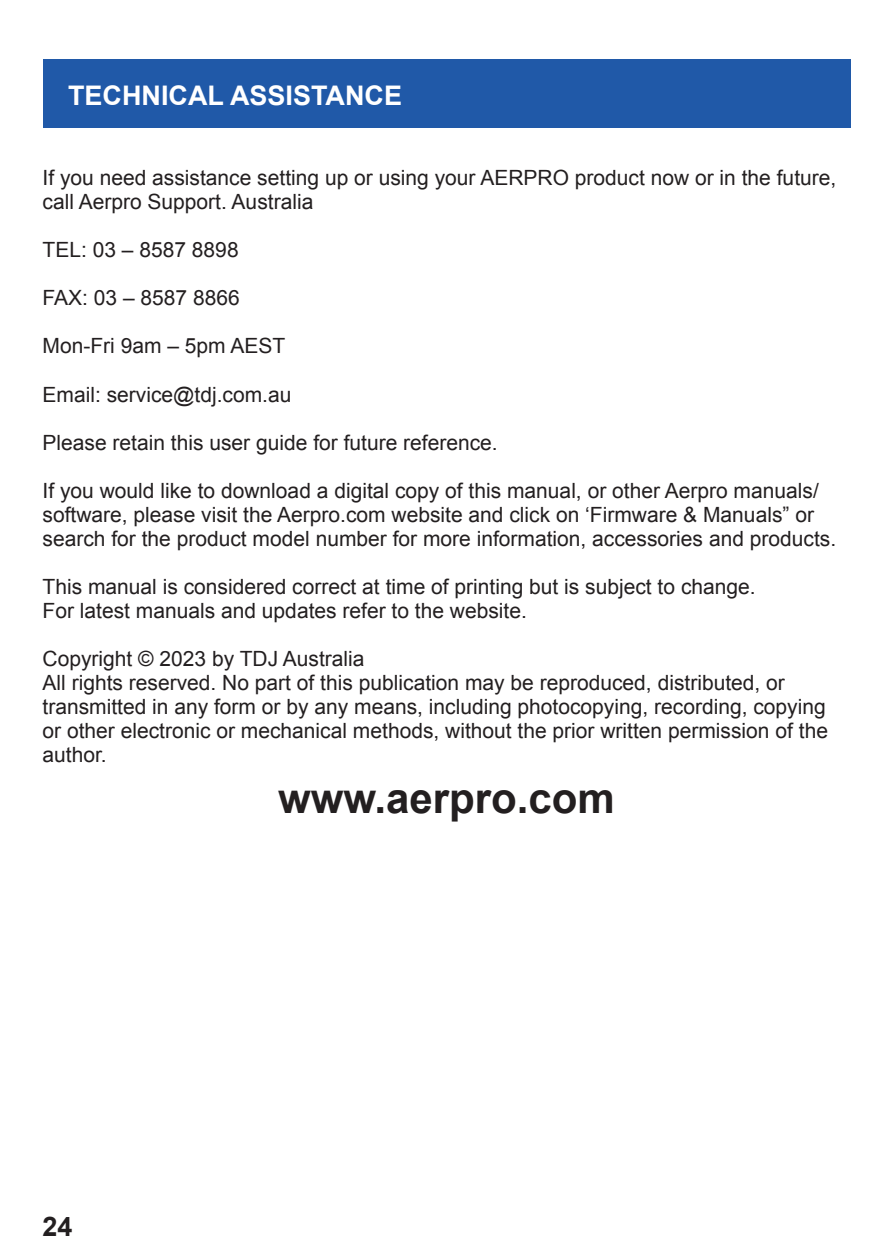
<style>
.page{position:relative;width:893px;height:1259px;background:#fff}
.page>*{position:absolute;margin:0;border:0;box-sizing:border-box;transform-origin:0 0}
.t1{font:700 42px "Arial";color:#231f20}
.t2{font:700 27px "Arial";color:#fff}
.t3{font:700 27px "Arial";color:#231f20}
.t4{font:21px/24px "Arial";color:#231f20}
</style>
<div class="page">
<div style="left:43px;top:60px;width:807px;height:68px;background:#2059a8"></div>
<p class="t2" style="left:68px;top:77px;width:336px">TECHNICAL ASSISTANCE</p>
<p class="t4" style="left:43px;top:166px;width:795px">If you need assistance setting up or using your AERPRO product now or in the future, call Aerpro Support. Australia</p>
<p class="t4" style="left:43px;top:238px;width:198px">TEL: 03 – 8587 8898</p>
<p class="t4" style="left:43px;top:286px;width:199px">FAX: 03 – 8587 8866</p>
<p class="t4" style="left:43px;top:334px;width:244px">Mon-Fri 9am – 5pm AEST</p>
<p class="t4" style="left:43px;top:382px;width:250px">Email: service@tdj.com.au</p>
<p class="t4" style="left:43px;top:430px;width:457px">Please retain this user guide for future reference.</p>
<p class="t4" style="left:43px;top:478px;width:795px">If you would like to download a digital copy of this manual, or other Aerpro manuals/ software, please visit the Aerpro.com website and click on ‘Firmware &amp; Manuals” or search for the product model number for more information, accessories and products.</p>
<p class="t4" style="left:43px;top:574px;width:715px">This manual is considered correct at time of printing but is subject to change.</p>
<p class="t4" style="left:43px;top:598px;width:486px">For latest manuals and updates refer to the website.</p>
<p class="t4" style="left:43px;top:646px;width:324px">Copyright © 2023 by TDJ Australia</p>
<p class="t4" style="left:43px;top:670px;width:787px">All rights reserved. No part of this publication may be reproduced, distributed, or transmitted in any form or by any means, including photocopying, recording, copying or other electronic or mechanical methods, without the prior written permission of the author.</p>
<p class="t3" style="left:43px;top:1208px;width:32px">24</p>
<p class="t1" style="left:278px;top:771px;width:338px">www.aerpro.com</p>
</div>
